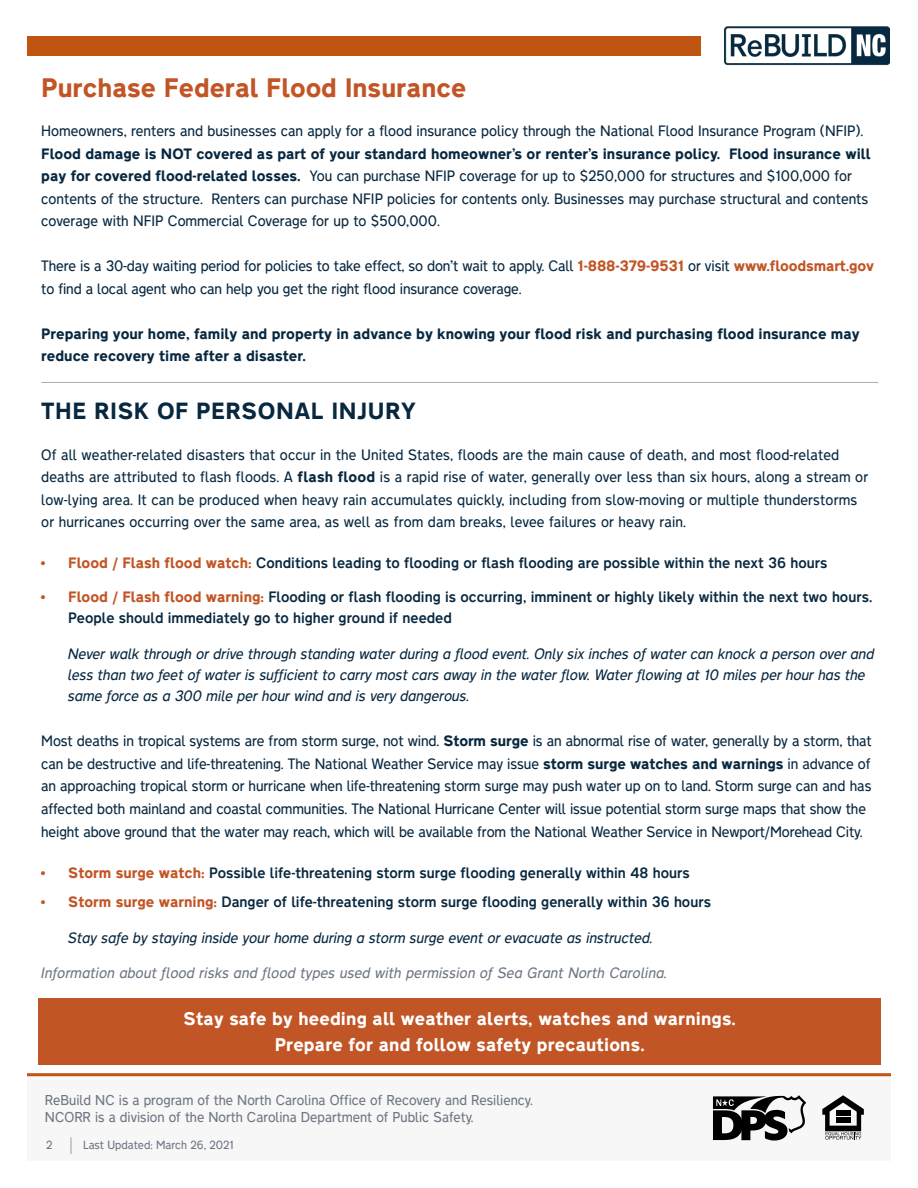
<style>
.page{position:relative;width:918px;height:1188px;background:#fff}
.page>*{position:absolute;margin:0;border:0;box-sizing:border-box;transform-origin:0 0}
.t1{font:800 24px "Transport New";color:#c25526}
.t2{font:800 21px "Transport New";letter-spacing:.025em;color:#082840}
.t3{font:800 16.5px "Transport New";letter-spacing:.01em;color:#fff}
.t4{font:300 13.5px/22.5px "Transport New";color:#082840}
.t5{font:500 13.5px/21px "Transport New";color:#082840}
.t6{font:italic 300 13.5px/21px "Transport New";color:#082840}
.t7{font:800 13.5px/22.5px "Transport New";color:#082840}
.t8{font:italic 300 13.5px "Transport New";letter-spacing:.01em;color:#6f7785}
.t9{font:300 12.9px/17.1px "Transport New";color:#6f7785}
.t10{font:300 10.65px "Transport New";color:#6f7785}
.s1{font-weight:800}
.s2{font-weight:800;color:#c25526}
</style>
<div class="page">
<div style="left:27px;top:1076px;width:864px;height:85px;background:#f7f7f8"></div>
<svg style="left:71px;top:1137px;width:1px;height:17px"></svg>
<hr style="left:27px;top:1073px;width:864px;height:3px;background:#c05411">
<div style="left:27px;top:36px;width:674px;height:19px;background:#c05411"></div>
<img style="left:724px;top:26px;width:166px;height:39px">
<svg style="left:822px;top:1095px;width:42px;height:45px"></svg>
<svg style="left:713px;top:1095px;width:93px;height:45px"></svg>
<div style="left:38px;top:998px;width:843px;height:67px;background:#c25526"></div>
<hr style="left:41px;top:382px;width:837px;height:1px;background:#aaabb4">
<h2 class="t1" style="left:41px;top:69px;width:426px">Purchase Federal Flood Insurance</h2>
<p class="t4" style="left:41px;top:119px;width:831px">Homeowners, renters and businesses can apply for a flood insurance policy through the National Flood Insurance Program (NFIP).<br><span class="s1">Flood damage is NOT covered as part of your standard homeowner’s or renter’s insurance policy. Flood insurance will pay for covered flood-related losses.</span> You can purchase NFIP coverage for up to $250,000 for structures and $100,000 for contents of the structure. Renters can purchase NFIP policies for contents only. Businesses may purchase structural and contents coverage with NFIP Commercial Coverage for up to $500,000.</p>
<p class="t4" style="left:41px;top:254px;width:834px">There is a 30-day waiting period for policies to take effect, so don’t wait to apply. Call <span class="s2">1-888-379-9531</span> or visit <span class="s2">www.floodsmart.gov </span>to find a local agent who can help you get the right flood insurance coverage.</p>
<p class="t7" style="left:41px;top:322px;width:820px">Preparing your home, family and property in advance by knowing your flood risk and purchasing flood insurance may reduce recovery time after a disaster.</p>
<h3 class="t2" style="left:41px;top:395px;width:376px">THE RISK OF PERSONAL INJURY</h3>
<p class="t4" style="left:41px;top:443px;width:828px">Of all weather-related disasters that occur in the United States, floods are the main cause of death, and most flood-related deaths are attributed to flash floods. A <span class="s1">flash flood</span> is a rapid rise of water, generally over less than six hours, along a stream or low-lying area. It can be produced when heavy rain accumulates quickly, including from slow-moving or multiple thunderstorms or hurricanes occurring over the same area, as well as from dam breaks, levee failures or heavy rain.</p>
<p class="t5" style="left:41px;top:551px;width:788px"><span class="s2">• Flood / Flash flood watch:</span> Conditions leading to flooding or flash flooding are possible within the next 36 hours</p>
<p class="t5" style="left:68px;top:586px;width:806px;text-indent:-27px"><span class="s2">• Flood / Flash flood warning:</span> Flooding or flash flooding is occurring, imminent or highly likely within the next two hours.<br>People should immediately go to higher ground if needed</p>
<p class="t6" style="left:68px;top:643px;width:808px">Never walk through or drive through standing water during a flood event. Only six inches of water can knock a person over and less than two feet of water is sufficient to carry most cars away in the water flow. Water flowing at 10 miles per hour has the same force as a 300 mile per hour wind and is very dangerous.</p>
<p class="t4" style="left:41px;top:729px;width:832px">Most deaths in tropical systems are from storm surge, not wind. <span class="s1">Storm surge</span> is an abnormal rise of water, generally by a storm, that can be destructive and life-threatening. The National Weather Service may issue <span class="s1">storm surge watches and warnings</span> in advance of an approaching tropical storm or hurricane when life-threatening storm surge may push water up on to land. Storm surge can and has affected both mainland and coastal communities. The National Hurricane Center will issue potential storm surge maps that show the height above ground that the water may reach, which will be available from the National Weather Service in Newport/Morehead City.</p>
<p class="t5" style="left:41px;top:862px;width:650px"><span class="s2">• Storm surge watch:</span> Possible life-threatening storm surge flooding generally within 48 hours</p>
<p class="t5" style="left:41px;top:890px;width:671px"><span class="s2">• Storm surge warning:</span> Danger of life-threatening storm surge flooding generally within 36 hours</p>
<p class="t6" style="left:68px;top:927px;width:586px">Stay safe by staying inside your home during a storm surge event or evacuate as instructed.</p>
<p class="t8" style="left:41px;top:963px;width:628px">Information about flood risks and flood types used with permission of Sea Grant North Carolina.</p>
<p class="t3" style="left:184px;top:1006px;width:554px">Stay safe by heeding all weather alerts, watches and warnings.</p>
<p class="t3" style="left:275px;top:1031px;width:371px">Prepare for and follow safety precautions.</p>
<p class="t9" style="left:45px;top:1091px;width:489px">ReBuild NC is a program of the North Carolina Office of Recovery and Resiliency.<br>NCORR is a division of the North Carolina Department of Public Safety.</p>
<p class="t10" style="left:46px;top:1137px;width:8px">2</p>
<p class="t10" style="left:83px;top:1137px;width:152px">Last Updated: March 26, 2021</p>
</div>
